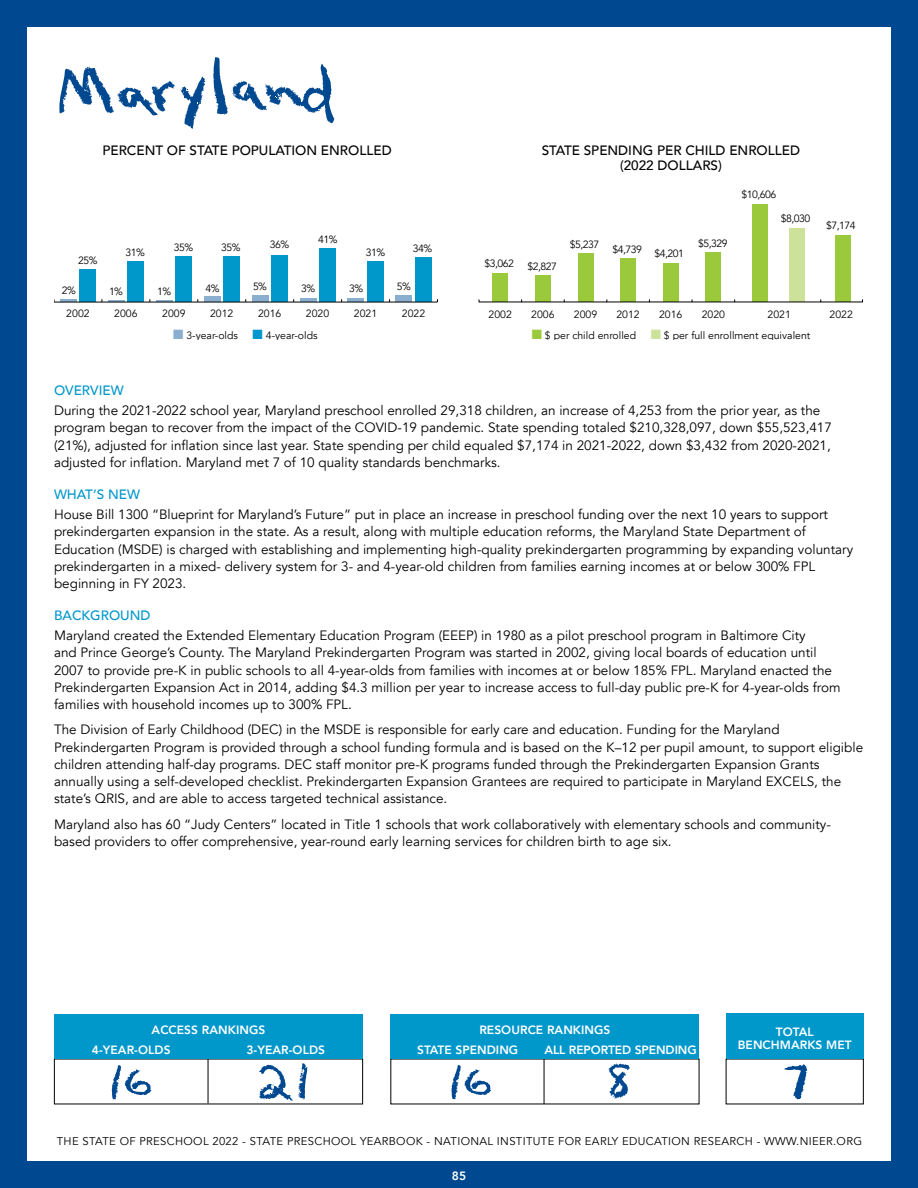
<style>
.page{position:relative;width:918px;height:1188px;background:#004990}
.page>*{position:absolute;margin:0;border:0;box-sizing:border-box;transform-origin:0 0}
.t1{font:13.5px/17.2px "Avenir";color:#000}
.t2{font:500 13.5px/15px "Avenir";color:#000;text-align:center}
.t3{font:500 13.5px "Avenir";color:#0097cb}
.t4{font:800 12px/20.1px "Avenir";letter-spacing:.005em;color:#fff}
.t5{font:11.25px "Avenir";letter-spacing:.03em;color:#000}
.t6{font:10.5px "Avenir";color:#000}
.s1{color:#8aaecf}
.s2{color:#0097cb}
.s3{color:#9aca3c}
.s4{color:#cce29b}
</style>
<div class="page">
<div style="left:27px;top:27px;width:864px;height:1134px;background:#fff"></div>
<hr style="left:208px;top:1057px;width:1px;height:46px;background:#000">
<hr style="left:544px;top:1058px;width:1px;height:46px;background:#000">
<div style="left:54px;top:1014px;width:309px;height:45px;background:#0097cb"></div>
<div style="left:390px;top:1014px;width:309px;height:45px;background:#0097cb"></div>
<div style="left:726px;top:1014px;width:138px;height:45px;background:#0097cb"></div>
<svg style="left:259px;top:1063px;width:49px;height:38px"></svg>
<svg style="left:112px;top:1065px;width:39px;height:34px"></svg>
<svg style="left:451px;top:1065px;width:40px;height:34px"></svg>
<svg style="left:608px;top:1064px;width:22px;height:35px"></svg>
<svg style="left:784px;top:1064px;width:24px;height:35px"></svg>
<svg style="left:213px;top:57px;width:121px;height:66px"></svg>
<svg style="left:59px;top:67px;width:147px;height:62px"></svg>
<div style="left:79px;top:269px;width:17px;height:33px;background:#0097cb"></div>
<div style="left:127px;top:261px;width:17px;height:41px;background:#0097cb"></div>
<div style="left:175px;top:256px;width:17px;height:46px;background:#0097cb"></div>
<div style="left:223px;top:256px;width:17px;height:46px;background:#0097cb"></div>
<div style="left:271px;top:255px;width:16px;height:47px;background:#0097cb"></div>
<div style="left:319px;top:248px;width:16px;height:54px;background:#0097cb"></div>
<div style="left:367px;top:261px;width:16px;height:41px;background:#0097cb"></div>
<div style="left:415px;top:257px;width:16px;height:45px;background:#0097cb"></div>
<hr style="left:60px;top:299px;width:17px;height:3px;background:#8aaecf">
<svg style="left:102px;top:299px;width:22px;height:3px"></svg>
<svg style="left:156px;top:300px;width:16px;height:2px"></svg>
<div style="left:204px;top:296px;width:16px;height:6px;background:#8aaecf"></div>
<div style="left:252px;top:295px;width:16px;height:7px;background:#8aaecf"></div>
<svg style="left:300px;top:298px;width:16px;height:4px"></svg>
<svg style="left:348px;top:298px;width:16px;height:4px"></svg>
<div style="left:396px;top:295px;width:16px;height:7px;background:#8aaecf"></div>
<hr style="left:54px;top:302px;width:383px;height:1px;background:#000">
<div style="left:493px;top:274px;width:15px;height:28px;background:#9aca3c"></div>
<div style="left:535px;top:276px;width:16px;height:26px;background:#9aca3c"></div>
<div style="left:578px;top:253px;width:15px;height:49px;background:#9aca3c"></div>
<div style="left:620px;top:258px;width:16px;height:44px;background:#9aca3c"></div>
<div style="left:663px;top:263px;width:15px;height:39px;background:#9aca3c"></div>
<div style="left:706px;top:253px;width:15px;height:49px;background:#9aca3c"></div>
<div style="left:753px;top:204px;width:15px;height:98px;background:#9aca3c"></div>
<div style="left:789px;top:228px;width:16px;height:74px;background:#cce29b"></div>
<div style="left:835px;top:236px;width:15px;height:66px;background:#9aca3c"></div>
<hr style="left:479px;top:302px;width:384px;height:1px;background:#000">
<p class="t2" style="left:102px;top:142px;width:291px">PERCENT OF STATE POPULATION ENROLLED</p>
<p class="t2" style="left:542px;top:142px;width:260px">STATE SPENDING PER CHILD ENROLLED (2022 DOLLARS)</p>
<p class="t6" style="left:78px;top:254px;width:21px">25%</p>
<p class="t6" style="left:62px;top:284px;width:16px">2%</p>
<p class="t6" style="left:125px;top:246px;width:21px">31%</p>
<p class="t6" style="left:109px;top:285px;width:16px">1%</p>
<p class="t6" style="left:174px;top:241px;width:21px">35%</p>
<p class="t6" style="left:221px;top:241px;width:21px">35%</p>
<p class="t6" style="left:157px;top:285px;width:16px">1%</p>
<p class="t6" style="left:205px;top:282px;width:16px">4%</p>
<p class="t6" style="left:270px;top:239px;width:21px">36%</p>
<p class="t6" style="left:253px;top:280px;width:16px">5%</p>
<p class="t6" style="left:318px;top:233px;width:21px">41%</p>
<p class="t6" style="left:301px;top:282px;width:16px">3%</p>
<p class="t6" style="left:366px;top:246px;width:21px">31%</p>
<p class="t6" style="left:349px;top:282px;width:16px">3%</p>
<p class="t6" style="left:413px;top:242px;width:21px">34%</p>
<p class="t6" style="left:397px;top:280px;width:16px">5%</p>
<p class="t6" style="left:66px;top:308px;width:25px">2002</p>
<p class="t6" style="left:114px;top:308px;width:25px">2006</p>
<p class="t6" style="left:162px;top:308px;width:25px">2009</p>
<p class="t6" style="left:210px;top:308px;width:25px">2012</p>
<p class="t6" style="left:258px;top:308px;width:25px">2016</p>
<p class="t6" style="left:306px;top:308px;width:25px">2020</p>
<p class="t6" style="left:354px;top:308px;width:25px">2021</p>
<p class="t6" style="left:402px;top:308px;width:25px">2022</p>
<p class="t6" style="left:173px;top:329px;width:146px"><span class="s1">■</span> 3-year-olds <span class="s2">■</span> 4-year-olds</p>
<p class="t6" style="left:484px;top:257px;width:31px">$3,062</p>
<p class="t6" style="left:527px;top:260px;width:31px">$2,827</p>
<p class="t6" style="left:570px;top:238px;width:31px">$5,237</p>
<p class="t6" style="left:613px;top:245px;width:73px">$4,739 $4,201</p>
<p class="t6" style="left:698px;top:237px;width:31px">$5,329</p>
<p class="t6" style="left:742px;top:188px;width:36px">$10,606</p>
<p class="t6" style="left:781px;top:212px;width:31px">$8,030</p>
<p class="t6" style="left:826px;top:219px;width:31px">$7,174</p>
<p class="t6" style="left:489px;top:308px;width:25px">2002</p>
<p class="t6" style="left:531px;top:308px;width:25px">2006</p>
<p class="t6" style="left:574px;top:308px;width:25px">2009</p>
<p class="t6" style="left:616px;top:308px;width:25px">2012</p>
<p class="t6" style="left:659px;top:308px;width:25px">2016</p>
<p class="t6" style="left:702px;top:308px;width:25px">2020</p>
<p class="t6" style="left:768px;top:308px;width:25px">2021</p>
<p class="t6" style="left:830px;top:308px;width:25px">2022</p>
<p class="t6" style="left:532px;top:329px;width:280px"><span class="s3">■</span> $ per child enrolled <span class="s4">■</span> $ per full enrollment equivalent</p>
<p class="t3" style="left:54px;top:379px;width:71px">OVERVIEW</p>
<p class="t1" style="left:54px;top:402px;width:779px">During the 2021-2022 school year, Maryland preschool enrolled 29,318 children, an increase of 4,253 from the prior year, as the program began to recover from the impact of the COVID-19 pandemic. State spending totaled $210,328,097, down $55,523,417 (21%), adjusted for inflation since last year. State spending per child equaled $7,174 in 2021-2022, down $3,432 from 2020-2021, adjusted for inflation. Maryland met 7 of 10 quality standards benchmarks.</p>
<p class="t3" style="left:54px;top:483px;width:87px">WHAT’S NEW</p>
<p class="t1" style="left:54px;top:506px;width:801px">House Bill 1300 “Blueprint for Maryland’s Future” put in place an increase in preschool funding over the next 10 years to support prekindergarten expansion in the state. As a result, along with multiple education reforms, the Maryland State Department of Education (MSDE) is charged with establishing and implementing high-quality prekindergarten programming by expanding voluntary prekindergarten in a mixed- delivery system for 3- and 4-year-old children from families earning incomes at or below 300% FPL beginning in FY 2023.</p>
<p class="t3" style="left:54px;top:604px;width:98px">BACKGROUND</p>
<p class="t1" style="left:54px;top:627px;width:788px">Maryland created the Extended Elementary Education Program (EEEP) in 1980 as a pilot preschool program in Baltimore City<br>and Prince George’s County. The Maryland Prekindergarten Program was started in 2002, giving local boards of education until 2007 to provide pre-K in public schools to all 4-year-olds from families with incomes at or below 185% FPL. Maryland enacted the Prekindergarten Expansion Act in 2014, adding $4.3 million per year to increase access to full-day public pre-K for 4-year-olds from families with household incomes up to 300% FPL.</p>
<p class="t1" style="left:54px;top:721px;width:811px">The Division of Early Childhood (DEC) in the MSDE is responsible for early care and education. Funding for the Maryland Prekindergarten Program is provided through a school funding formula and is based on the K–12 per pupil amount, to support eligible children attending half-day programs. DEC staff monitor pre-K programs funded through the Prekindergarten Expansion Grants annually using a self-developed checklist. Prekindergarten Expansion Grantees are required to participate in Maryland EXCELS, the state’s QRIS, and are able to access targeted technical assistance.</p>
<p class="t1" style="left:54px;top:816px;width:778px">Maryland also has 60 “Judy Centers” located in Title 1 schools that work collaboratively with elementary schools and community&shy;based providers to offer comprehensive, year-round early learning services for children birth to age six.</p>
<p class="t4" style="left:92px;top:1019px;width:175px;text-indent:60px">ACCESS RANKINGS<br>4-YEAR-OLDS</p>
<p class="t4" style="left:246px;top:1040px;width:80px">3-YEAR-OLDS</p>
<p class="t4" style="left:417px;top:1019px;width:195px;text-indent:62px">RESOURCE RANKINGS<br>STATE SPENDING</p>
<p class="t4" style="left:544px;top:1040px;width:154px">ALL REPORTED SPENDING</p>
<p class="t4" style="left:738px;top:1025px;width:115px;line-height:13.5px;text-align:center">TOTAL<br>BENCHMARKS MET</p>
<p class="t5" style="left:57px;top:1135px;width:807px">THE STATE OF PRESCHOOL 2022 - STATE PRESCHOOL YEARBOOK - NATIONAL INSTITUTE FOR EARLY EDUCATION RESEARCH - WWW.NIEER.ORG</p>
<p class="t4" style="left:452px;top:1166px;width:16px">85</p>
</div>
